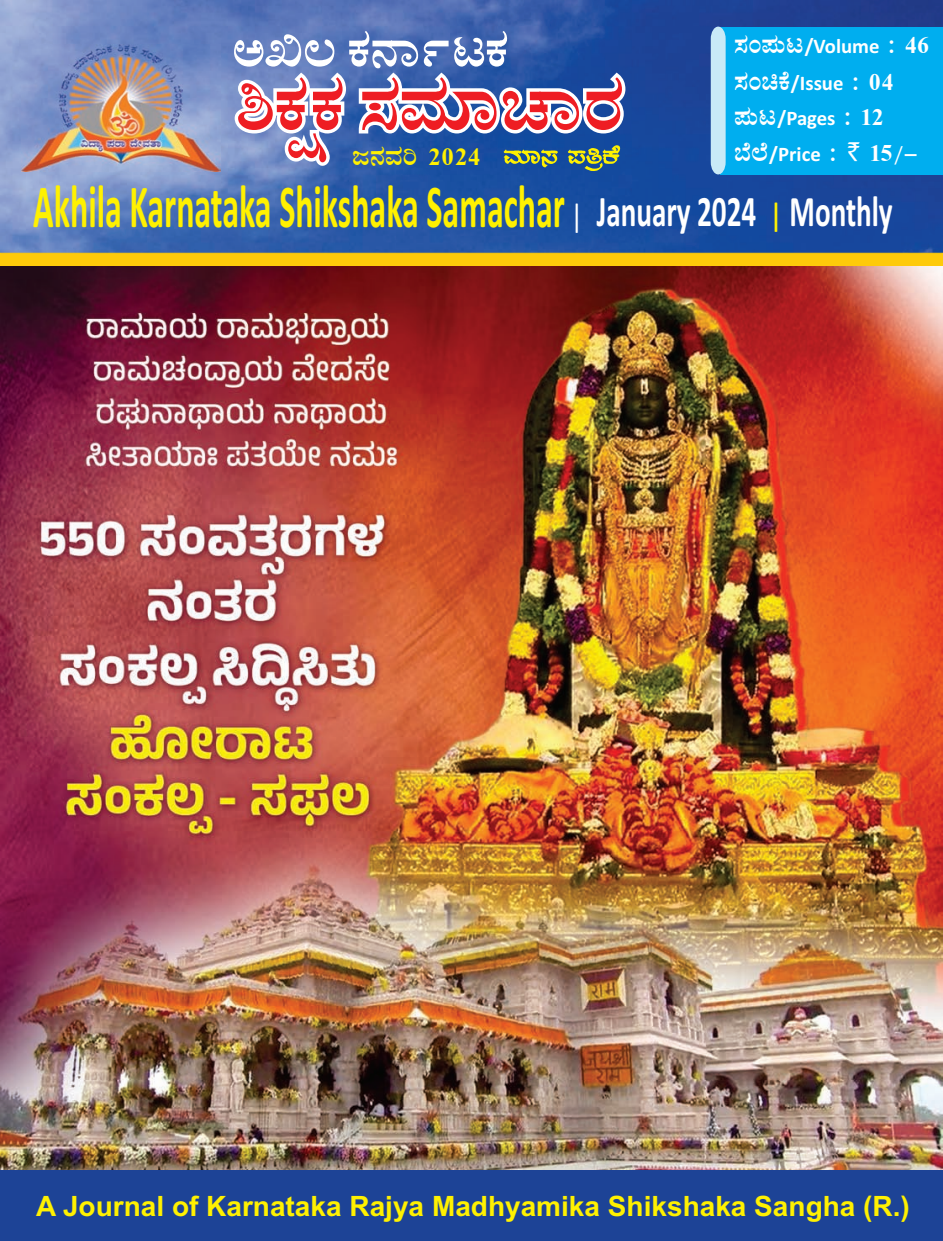
<style>
.page{position:relative;width:943px;height:1241px;background:#fff}
.page>*{position:absolute;margin:0;border:0;box-sizing:border-box;transform-origin:0 0}
.t1{font:700 61.25px "Calibri";color:#fff101;scale:.55 1}
.t2{font:700 28px "Arial";color:#fff101}
.t3{font:700 28px "Nudi 01 e";color:#fff101}
.t4{font:700 26.95px/36.9px "Nudi 01 e";color:#fff}
.s1{font-family:"Calibri";font-size:20.65px}
.s2{font-family:"Rupee";font-weight:400}
.s3{font-size:33.25px;color:#fff}
.s4{font-size:43.75px;color:#fff}
.s5{font-size:33.25px}
</style>
<div class="page">
<img style="left:0;top:0;width:943px;height:253px">
<div style="left:720px;top:27px;width:223px;height:147px;background:#00aeef"></div>
<svg style="left:710px;top:27px;width:15px;height:147px;background:#badef0"></svg>
<svg style="left:234px;top:31px;width:391px;height:140px"></svg>
<img style="left:22px;top:44px;width:198px;height:128px">
<div style="left:0;top:1166px;width:943px;height:74px;background:#1d4396"></div>
<div style="left:0;top:253px;width:943px;height:15px;background:#feca0a;border:1px solid #feca0a"></div>
<img style="left:0;top:266px;width:943px;height:903px">
<p class="t4" style="left:735px;top:25px;width:197px">¸ÀA¥ÀÄl<span class="s1">/Volume</span> : 46 ¸ÀAaPÉ<span class="s1">/Issue</span> : 04</p>
<p class="t4" style="left:735px;top:97px;width:151px">¥ÀÄl<span class="s1">/Pages</span> : 12</p>
<p class="t4" style="left:735px;top:133px;width:185px">¨É¯É<span class="s1">/Price</span> : <span class="s2">`</span> 15/-</p>
<p class="t3" style="left:353px;top:139px;width:130px">d£ÀªÀj 2024</p>
<h1 class="t1" style="left:33px;top:180px;width:1563px">Akhila Karnataka Shikshaka Samachar <span class="s3">|</span> <span class="s4">January 2024</span> <span class="s5">|</span> <span class="s4">Monthly</span></h1>
<p class="t2" style="left:36px;top:1194px;width:875px">A Journal of Karnataka Rajya Madhyamika Shikshaka Sangha (R.)</p>
</div>
